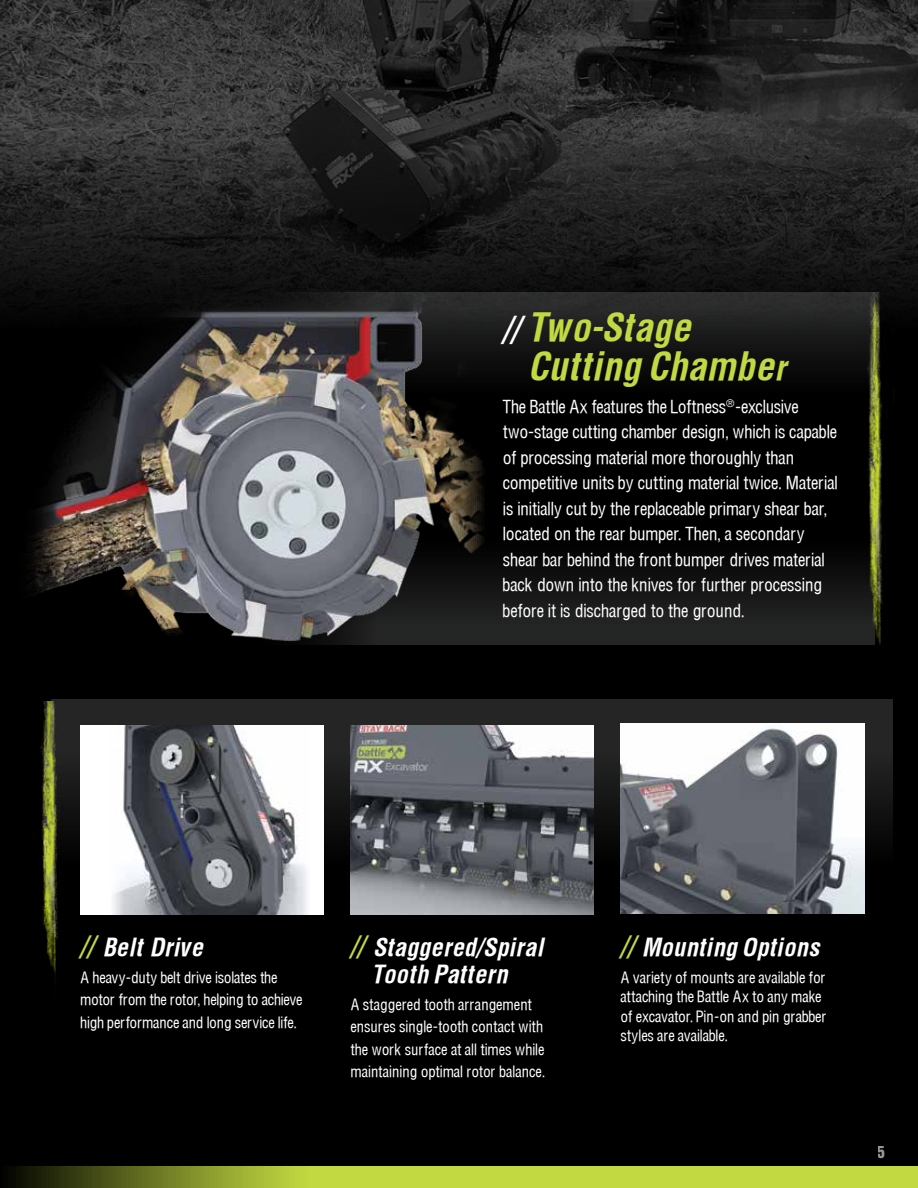
<style>
.page{position:relative;width:918px;height:1188px;background:#000}
.page>*{position:absolute;margin:0;border:0;box-sizing:border-box;transform-origin:0 0}
.t1{font:italic 700 37.5px/39px "Context Cond S Si";letter-spacing:.015em;color:#c3d941}
.t2{font:italic 700 24px/27px "Context Cond S Si";letter-spacing:.015em;color:#fff;text-align:center}
.t3{font:18px "Nimbus San DOT Bla Con";color:#fff}
.t4{font:17.25px/25.5px "Context Cond S Si";letter-spacing:.03em;color:#fff}
.t5{font:15px/22.5px "Context Cond S Si";letter-spacing:.03em;color:#fff}
.s1{font-size:33px;color:#fff}
.s2{font-size:33.15px}
.s3{font-size:27px;color:#c3d941}
</style>
<div class="page">
<img style="left:0;top:0;width:918px;height:305px">
<svg style="left:12px;top:1166px;width:906px;height:22px;background:#a6b837"></svg>
<svg style="left:65px;top:699px;width:828px;height:216px;fill:#252526"></svg>
<div style="left:81px;top:725px;width:243px;height:189px;background:#fff"></div>
<img style="left:113px;top:725px;width:195px;height:189px">
<img style="left:351px;top:725px;width:243px;height:189px">
<img style="left:621px;top:724px;width:243px;height:189px">
<svg style="left:486px;top:292px;width:369px;height:352px"></svg>
<img style="left:0;top:239px;width:486px;height:468px">
<img style="left:855px;top:292px;width:40px;height:352px">
<img style="left:25px;top:702px;width:40px;height:275px">
<h1 class="t1" style="left:532px;top:307px;width:258px;text-indent:-29px"><span class="s1">//</span> Two-Stage<br>Cutting Chambe<span class="s2">r</span></h1>
<p class="t4" style="left:503px;top:393px;width:336px">The Battle Ax features the Loftness<sup>®</sup>-exclusive two-stage cutting chamber design, which is capable of processing material more thoroughly than competitive units by cutting material twice. Material is initially cut by the replaceable primary shear bar, located on the rear bumper. Then, a secondary shear bar behind the front bumper drives material back down into the knives for further processing before it is discharged to the ground.</p>
<h2 class="t2" style="left:81px;top:934px;width:125px"><span class="s3">//</span> Belt Drive</h2>
<p class="t5" style="left:81px;top:965px;width:223px">A heavy-duty belt drive isolates the motor from the rotor, helping to achieve high performance and long service life.</p>
<h2 class="t2" style="left:351px;top:934px;width:196px"><span class="s3">//</span> Staggered/Spiral<br>Tooth Pattern</h2>
<p class="t5" style="left:351px;top:992px;width:195px">A staggered tooth arrangement ensures single-tooth contact with the work surface at all times while maintaining optimal rotor balance.</p>
<h2 class="t2" style="left:621px;top:934px;width:202px"><span class="s3">//</span> Mounting Options</h2>
<p class="t5" style="left:621px;top:967px;width:207px;line-height:19.5px">A variety of mounts are available for attaching the Battle Ax to any make of excavator. Pin-on and pin grabber styles are available.</p>
<p class="t3" style="left:878px;top:1142px;width:9px">5</p>
</div>
